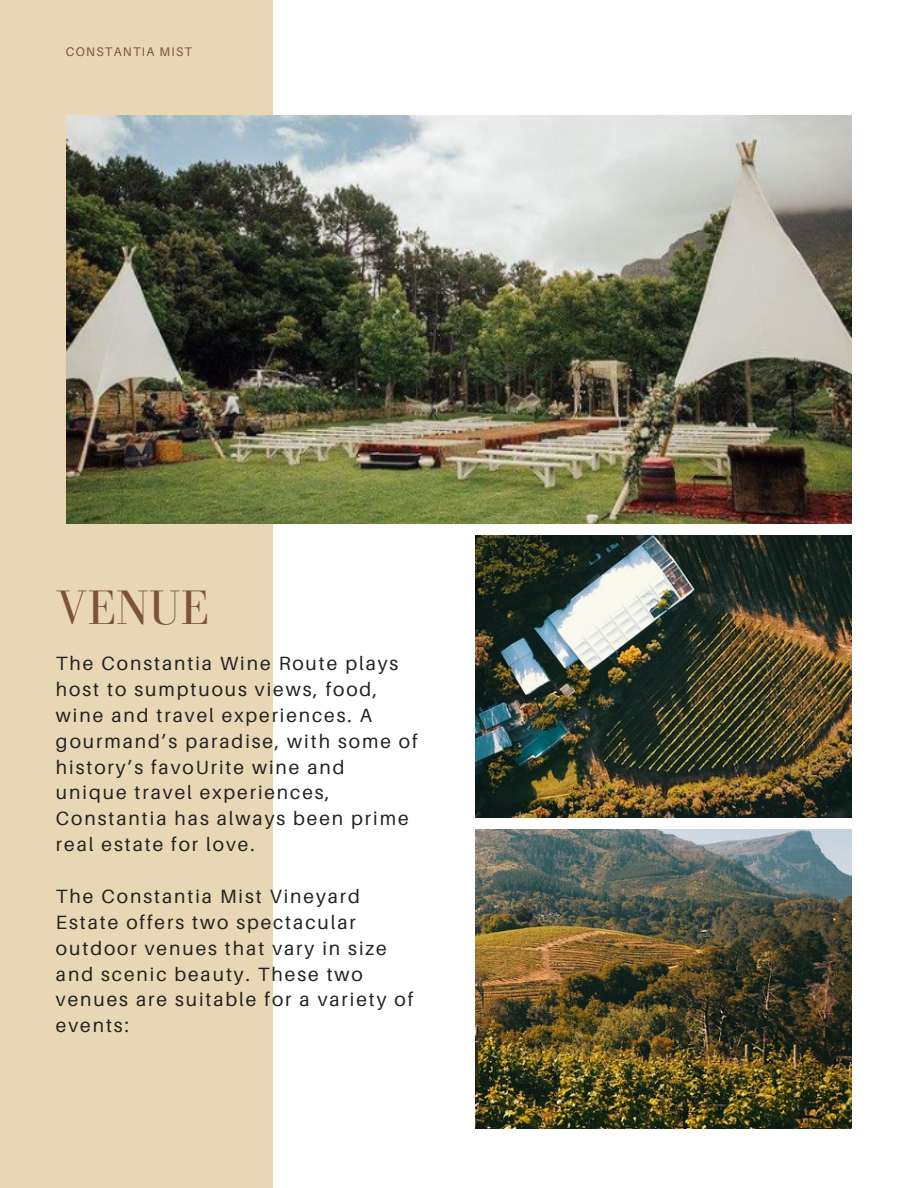
<style>
.page{position:relative;width:918px;height:1188px;background:#fff}
.page>*{position:absolute;margin:0;border:0;box-sizing:border-box;transform-origin:0 0}
.t1{font:49.8px "Bodoni FLF";color:#7d523a}
.t2{font:19.2px/25.8px "Aileron";letter-spacing:.1em;color:#222}
.t3{font:12.45px "Aileron";letter-spacing:.1em;color:#7d523a}
</style>
<div class="page">
<div style="left:0;top:0;width:272px;height:1188px;background:#e8d6b5"></div>
<img style="left:66px;top:115px;width:785px;height:409px">
<img style="left:476px;top:535px;width:375px;height:283px">
<img style="left:476px;top:829px;width:375px;height:299px">
<h2 class="t3" style="left:66px;top:44px;width:128px">CONSTANTIA MIST</h2>
<p class="t1" style="left:56px;top:580px;width:155px">VENUE</p>
<p class="t2" style="left:56px;top:650px;width:363px">The Constantia Wine Route plays host to sumptuous views, food, wine and travel experiences. A gourmand’s paradise, with some of history’s favoUrite wine and unique travel experiences,<br>Constantia has always been prime real estate for love.</p>
<h1 class="t2" style="left:56px;top:883px;width:359px">The Constantia Mist Vineyard<br>Estate offers two spectacular outdoor venues that vary in size and scenic beauty. These two venues are suitable for a variety of events:</h1>
</div>
